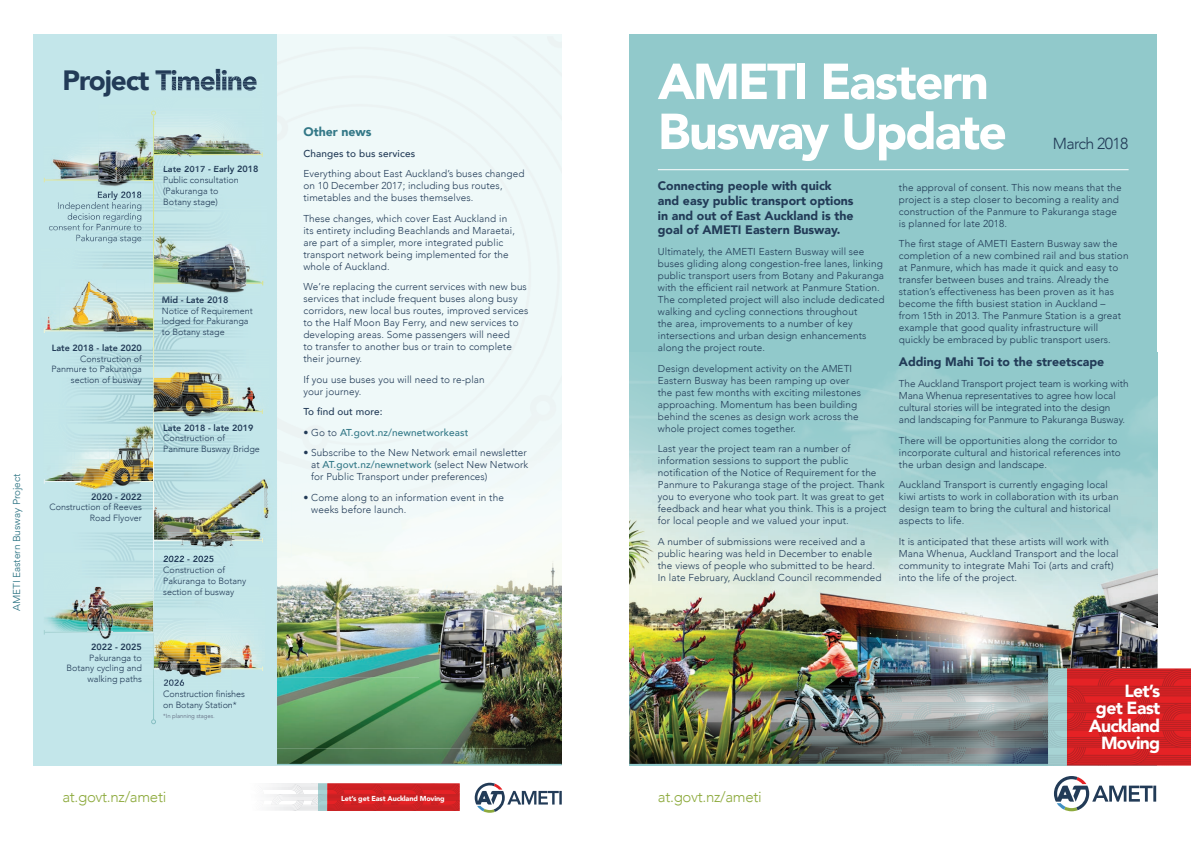
<style>
.page{position:relative;width:1191px;height:842px;background:#fff}
.page>*{position:absolute;margin:0;border:0;box-sizing:border-box;transform-origin:0 0}
.t1{font:900 50px/50px "Avenir";letter-spacing:-.04em;color:#fff}
.t2{font:900 27.9px "Avenir";letter-spacing:-.04em;color:#223b57}
.t3{font:900 17.6px/17.6px "Avenir";letter-spacing:-.04em;color:#fff;text-align:right}
.t4{font:300 16px "Avenir";letter-spacing:-.04em;color:#223b57}
.t5{font:300 15px "Avenir";letter-spacing:-.02em;color:#8daa3d}
.t6{font:900 12.3px/14.8px "Avenir";color:#223b57}
.t7{font:900 12.3px "Avenir";color:#337887}
.t8{font:300 10px/12px "Avenir";letter-spacing:.01em;color:#223b57}
.t9{font:500 10px "Avenir";letter-spacing:.01em;color:#223b57}
.t10{font:500 10px "Avenir";letter-spacing:.01em;color:#337887}
.t11{font:300 9px/10.8px "Avenir";color:#223b57}
.t12{font:800 9px "Avenir";color:#223b57}
.t13{font:9px "Gordita";color:#337887}
.t14{font:900 7.2px "Avenir";letter-spacing:-.02em;color:#fff}
.t15{font:300 6px "Avenir";letter-spacing:-.01em;color:#5b6279}
.s1{font-weight:300;color:#223b57}
.s2{font-weight:500;color:#337887}
</style>
<div class="page">
<div style="left:629px;top:34px;width:528px;height:731px;background:#91c9cb"></div>
<img style="left:629px;top:362px;width:422px;height:300px">
<img style="left:1051px;top:397px;width:106px;height:271px">
<img style="left:629px;top:661px;width:234px;height:103px">
<img style="left:911px;top:661px;width:141px;height:7px">
<img style="left:277px;top:37px;width:285px;height:727px">
<hr style="left:34px;top:764px;width:528px;height:1px;background:#91c9cb">
<hr style="left:658px;top:169px;width:470px;height:1px;background:#fff">
<svg style="left:1054px;top:776px;width:102px;height:35px"></svg>
<svg style="left:270px;top:783px;width:190px;height:28px;background:#d65f61"></svg>
<svg style="left:475px;top:783px;width:87px;height:30px"></svg>
<img style="left:799px;top:668px;width:392px;height:98px">
<div style="left:34px;top:34px;width:243px;height:731px;background:#c3e6ea"></div>
<img style="left:277px;top:478px;width:14px;height:79px">
<img style="left:43px;top:73px;width:226px;height:652px">
<img style="left:98px;top:147px;width:47px;height:34px">
<img style="left:117px;top:166px;width:28px;height:14px">
<img style="left:115px;top:166px;width:14px;height:13px">
<h2 class="t2" style="left:63px;top:57px;width:197px">Project Timeline</h2>
<p class="t12" style="left:163px;top:162px;width:97px">Late 2017 - Early 2018</p>
<p class="t11" style="left:163px;top:175px;width:77px">Public consultation (Pakuranga to<br>Botany stage)</p>
<p class="t13" style="left:10px;top:611px;width:139px;rotate:-90deg">AMETI Eastern Busway Project</p>
<p class="t12" style="left:52px;top:341px;width:92px">Late 2018 - late 2020</p>
<p class="t11" style="left:51px;top:353px;width:92px;text-align:right">Construction of<br>Panmure to Pakuranga section of busway</p>
<p class="t12" style="left:91px;top:489px;width:52px">2020 - 2022</p>
<p class="t11" style="left:49px;top:502px;width:94px;text-align:right">Construction of Reeves<br>Road Flyover</p>
<p class="t12" style="left:91px;top:640px;width:52px">2022 - 2025</p>
<p class="t11" style="left:66px;top:652px;width:77px;text-align:right">Pakuranga to<br>Botany cycling and walking paths</p>
<p class="t12" style="left:162px;top:293px;width:68px">Mid - Late 2018</p>
<p class="t11" style="left:162px;top:305px;width:93px">Notice of Requirement lodged for Pakuranga to Botany stage</p>
<p class="t12" style="left:163px;top:420px;width:92px">Late 2018 - late 2019</p>
<p class="t11" style="left:163px;top:433px;width:98px">Construction of<br>Panmure Busway Bridge</p>
<p class="t12" style="left:163px;top:552px;width:52px">2022 - 2025</p>
<p class="t11" style="left:163px;top:564px;width:84px">Construction of<br>Pakuranga to Botany section of busway</p>
<p class="t11" style="left:163px;top:688px;width:83px">Construction finishes on Botany Station*</p>
<p class="t15" style="left:163px;top:712px;width:53px">*In planning stages.</p>
<h3 class="t5" style="left:62px;top:788px;width:105px">at.govt.nz/ameti</h3>
<p class="t7" style="left:303px;top:121px;width:70px">Other news</p>
<p class="t9" style="left:303px;top:144px;width:113px">Changes to bus services</p>
<p class="t8" style="left:303px;top:168px;width:223px">Everything about East Auckland’s buses changed on 10 December 2017; including bus routes, timetables and the buses themselves.</p>
<p class="t8" style="left:303px;top:212px;width:213px">These changes, which cover East Auckland in its entirety including Beachlands and Maraetai, are part of a simpler, more integrated public transport network being implemented for the whole of Auckland.</p>
<p class="t8" style="left:303px;top:281px;width:227px">We’re replacing the current services with new bus services that include frequent buses along busy corridors, new local bus routes, improved services to the Half Moon Bay Ferry, and new services to developing areas. Some passengers will need<br>to transfer to another bus or train to complete their journey.</p>
<p class="t8" style="left:303px;top:373px;width:183px">If you use buses you will need to re-plan your journey.</p>
<p class="t9" style="left:303px;top:403px;width:81px">To find out more:</p>
<p class="t10" style="left:303px;top:423px;width:166px"><span class="s1">• Go to</span> AT.govt.nz/newnetworkeast</p>
<p class="t8" style="left:311px;top:447px;width:219px;text-indent:-8px">• Subscribe to the New Network email newsletter at <span class="s2">AT.govt.nz/newnetwork</span> (select New Network for Public Transport under preferences)</p>
<p class="t8" style="left:311px;top:491px;width:194px;text-indent:-8px">• Come along to an information event in the weeks before launch.</p>
<p class="t14" style="left:341px;top:792px;width:105px">Let’s get East Auckland Moving</p>
<h1 class="t1" style="left:658px;top:55px;width:351px">AMETI Eastern<br>Busway Update</h1>
<h3 class="t4" style="left:1053px;top:134px;width:77px">March 2018</h3>
<p class="t6" style="left:658px;top:178px;width:197px">Connecting people with quick and easy public transport options in and out of East Auckland is the goal of AMETI Eastern Busway.</p>
<p class="t8" style="left:658px;top:246px;width:228px">Ultimately, the AMETI Eastern Busway will see buses gliding along congestion-free lanes, linking public transport users from Botany and Pakuranga with the efficient rail network at Panmure Station.<br>The completed project will also include dedicated walking and cycling connections throughout<br>the area, improvements to a number of key intersections and urban design enhancements along the project route.</p>
<p class="t8" style="left:658px;top:362px;width:205px">Design development activity on the AMETI Eastern Busway has been ramping up over the past few months with exciting milestones approaching. Momentum has been building behind the scenes as design work across the whole project comes together.</p>
<p class="t8" style="left:658px;top:443px;width:230px">Last year the project team ran a number of information sessions to support the public notification of the Notice of Requirement for the Panmure to Pakuranga stage of the project. Thank you to everyone who took part. It was great to get feedback and hear what you think. This is a project for local people and we valued your input.</p>
<p class="t8" style="left:658px;top:535px;width:225px">A number of submissions were received and a public hearing was held in December to enable the views of people who submitted to be heard.<br>In late February, Auckland Council recommended</p>
<p class="t8" style="left:899px;top:181px;width:224px">the approval of consent. This now means that the project is a step closer to becoming a reality and construction of the Panmure to Pakuranga stage is planned for late 2018.</p>
<p class="t8" style="left:899px;top:238px;width:231px">The first stage of AMETI Eastern Busway saw the completion of a new combined rail and bus station at Panmure, which has made it quick and easy to transfer between buses and trains. Already the station’s effectiveness has been proven as it has become the fifth busiest station in Auckland – from 15th in 2013. The Panmure Station is a great example that good quality infrastructure will quickly be embraced by public transport users.</p>
<p class="t6" style="left:899px;top:354px;width:207px">Adding Mahi Toi to the streetscape</p>
<p class="t8" style="left:899px;top:378px;width:231px">The Auckland Transport project team is working with Mana Whenua representatives to agree how local cultural stories will be integrated into the design and landscaping for Panmure to Pakuranga Busway.</p>
<p class="t8" style="left:899px;top:434px;width:223px">There will be opportunities along the corridor to incorporate cultural and historical references into the urban design and landscape.</p>
<p class="t8" style="left:899px;top:479px;width:221px">Auckland Transport is currently engaging local kiwi artists to work in collaboration with its urban design team to bring the cultural and historical aspects to life.</p>
<p class="t8" style="left:899px;top:535px;width:221px">It is anticipated that these artists will work with Mana Whenua, Auckland Transport and the local community to integrate Mahi Toi (arts and craft) into the life of the project.</p>
<h3 class="t5" style="left:658px;top:788px;width:105px">at.govt.nz/ameti</h3>
<h3 class="t3" style="left:1088px;top:681px;width:73px">Let’s<br>get East<br>Auckland<br>Moving</h3>
</div>
